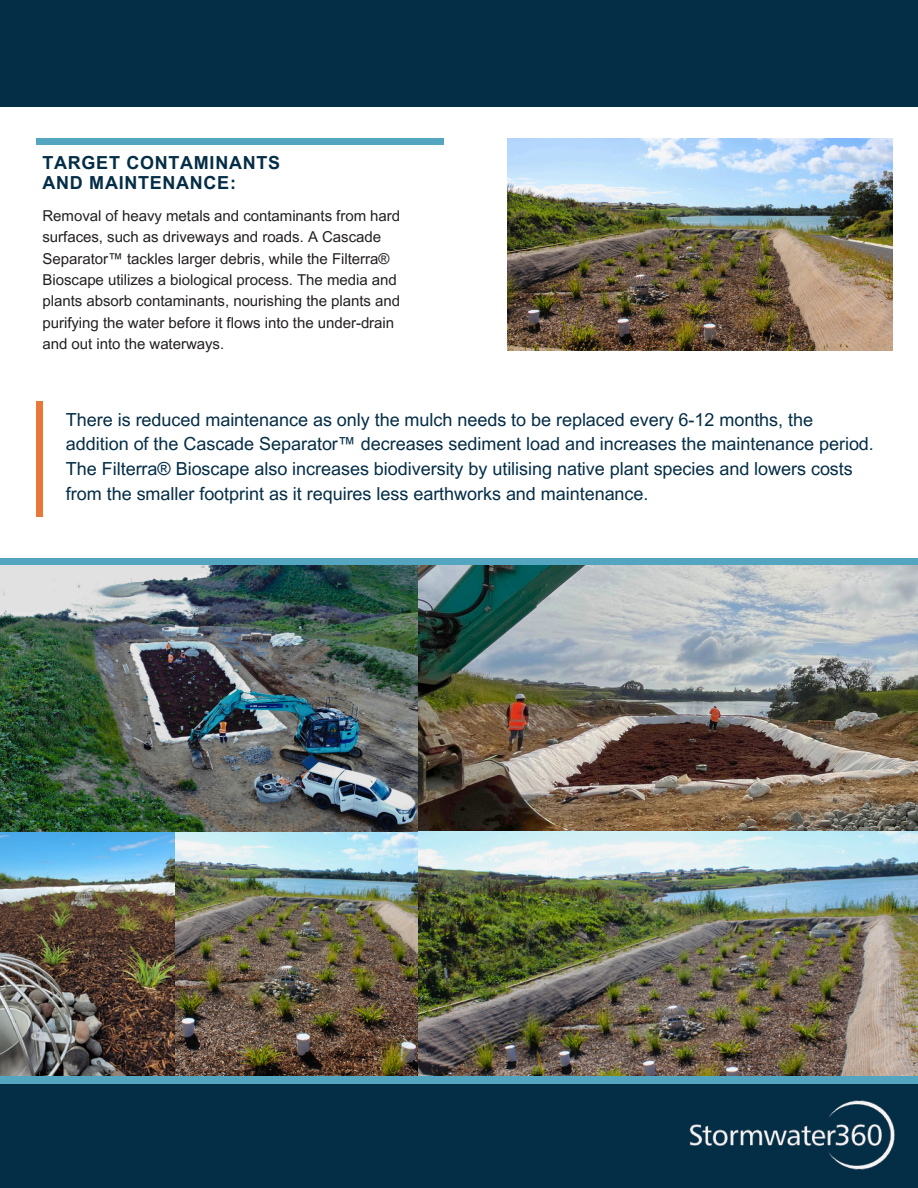
<style>
.page{position:relative;width:918px;height:1188px;background:#fff}
.page>*{position:absolute;margin:0;border:0;box-sizing:border-box;transform-origin:0 0}
.t1{font:18px/24.8px "Arial MT Pro";color:#042d46}
.t2{font:700 18px/20.2px "Arial MT Pro";letter-spacing:.04em;color:#042d46}
.t3{font:15px/21.3px "Arial MT Pro";color:#231f20}
</style>
<div class="page">
<div style="left:37px;top:402px;width:6px;height:115px;background:#e87738"></div>
<div style="left:0;top:0;width:918px;height:106px;background:#042d46"></div>
<img style="left:418px;top:565px;width:500px;height:267px">
<img style="left:418px;top:832px;width:500px;height:244px">
<img style="left:175px;top:832px;width:243px;height:244px">
<img style="left:0;top:832px;width:175px;height:244px">
<img style="left:0;top:565px;width:418px;height:267px">
<div style="left:0;top:1076px;width:918px;height:9px;background:#54a5c0"></div>
<div style="left:0;top:1085px;width:918px;height:103px;background:#042d46"></div>
<img style="left:689px;top:1100px;width:206px;height:70px">
<hr style="left:37px;top:140px;width:407px;height:3px;background:#54a5c0">
<hr style="left:37px;top:138px;width:407px;height:3px;background:#54a5c0">
<hr style="left:37px;top:142px;width:407px;height:3px;background:#54a5c0">
<img style="left:508px;top:138px;width:385px;height:213px">
<div style="left:0;top:559px;width:918px;height:6px;background:#54a5c0"></div>
<h2 class="t2" style="left:43px;top:155px;width:239px">TARGET CONTAMINANTS<br>AND MAINTENANCE:</h2>
<p class="t3" style="left:43px;top:207px;width:359px">Removal of heavy metals and contaminants from hard surfaces, such as driveways and roads. A Cascade Separator™ tackles larger debris, while the Filterra® Bioscape utilizes a biological process. The media and plants absorb contaminants, nourishing the plants and purifying the water before it flows into the under-drain and out into the waterways.</p>
<p class="t1" style="left:66px;top:409px;width:809px">There is reduced maintenance as only the mulch needs to be replaced every 6-12 months, the addition of the Cascade Separator™ decreases sediment load and increases the maintenance period.<br>The Filterra® Bioscape also increases biodiversity by utilising native plant species and lowers costs from the smaller footprint as it requires less earthworks and maintenance.</p>
</div>
